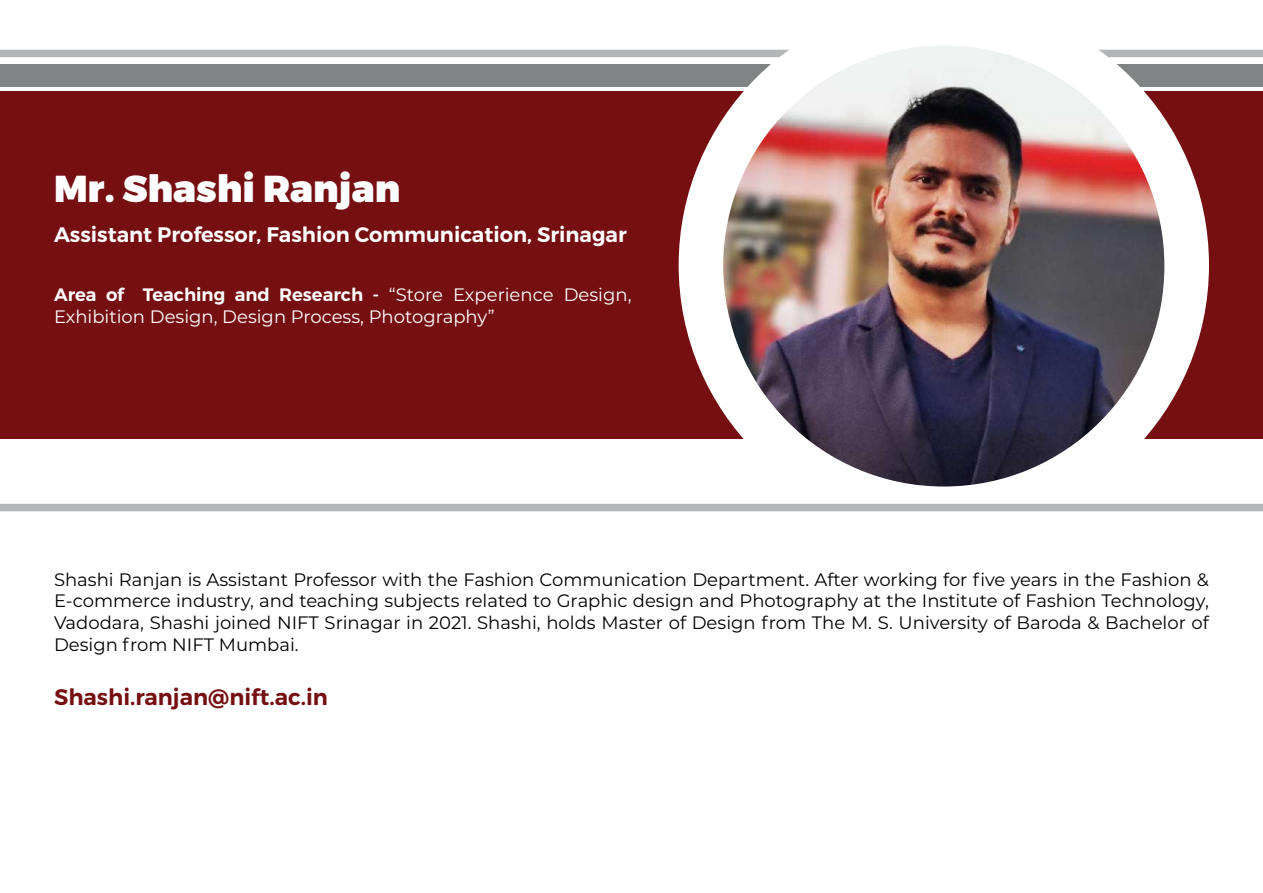
<style>
.page{position:relative;width:1263px;height:893px;background:#fff}
.page>*{position:absolute;margin:0;border:0;box-sizing:border-box;transform-origin:0 0}
.t1{font:900 37.5px "Montserrat";color:#fff}
.t2{font:600 22.5px "Montserrat";color:#750f12}
.t3{font:600 21px "Montserrat";color:#fff}
.t4{font:18px/21.6px "Montserrat";color:#000;text-align:justify}
.t5{font:18px/21.6px "Montserrat";color:#fff}
.s1{font-weight:600}
</style>
<div class="page">
<div style="left:0;top:50px;width:1263px;height:7px;background:#b3b5b8"></div>
<div style="left:0;top:91px;width:1263px;height:348px;background:#750f12"></div>
<div style="left:0;top:64px;width:1263px;height:22px;background:#818386"></div>
<div style="left:679px;top:0;width:530px;height:530px;background:#fff;border-radius:50%"></div>
<img style="left:723px;top:45px;width:441px;height:441px;border-radius:221px">
<div style="left:0;top:504px;width:1263px;height:7px;background:#b3b5b8"></div>
<h1 class="t1" style="left:54px;top:165px;width:348px">Mr. Shashi Ranjan</h1>
<p class="t3" style="left:54px;top:222px;width:574px">Assistant Professor, Fashion Communication, Srinagar</p>
<p class="t5" style="left:54px;top:283px;width:579px"><span class="s1">Area of Teaching and Research -</span> “Store Experience Design,<br>Exhibition Design, Design Process, Photography”</p>
<p class="t4" style="left:54px;top:568px;width:1156px">Shashi Ranjan is Assistant Professor with the Fashion Communication Department. After working for five years in the Fashion &amp; E-commerce industry, and teaching subjects related to Graphic design and Photography at the Institute of Fashion Technology, Vadodara, Shashi joined NIFT Srinagar in 2021. Shashi, holds Master of Design from The M. S. University of Baroda &amp; Bachelor of Design from NIFT Mumbai.</p>
<p class="t2" style="left:54px;top:683px;width:275px">Shashi.ranjan@nift.ac.in</p>
</div>
